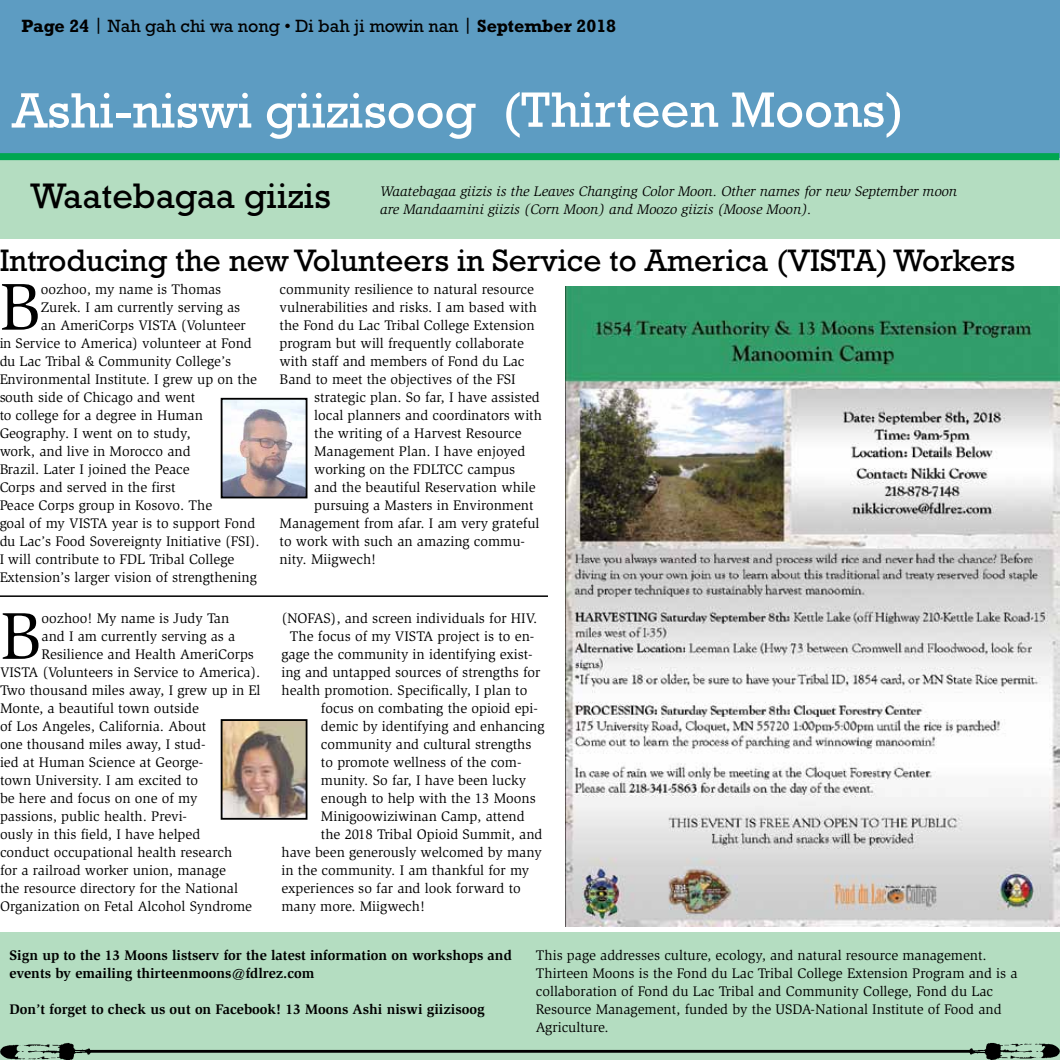
<style>
.page{position:relative;width:1060px;height:1060px;background:#fff}
.page>*{position:absolute;margin:0;border:0;box-sizing:border-box;transform-origin:0 0}
.t1{font:67.95px "Slimbach Std";color:#000}
.t2{font:50.4px "Rockwell Std";color:#fff}
.t3{font:36px "Rockwell Std";color:#000}
.t4{font:31.5px "Rockwell Std";color:#000}
.t5{font:18px "Rockwell Std";color:#000}
.t6{font:14.25px/18px "Slimbach Std";color:#000}
.t7{font:700 14.25px/18px "Slimbach Std";color:#000}
.t8{font:italic 14.25px/17.2px "Slimbach Std";color:#000}
.s1{font-weight:700}
</style>
<div class="page">
<div style="left:0;top:111px;width:1058px;height:127px;background:#b4ddc1"></div>
<div style="left:0;top:931px;width:1058px;height:128px;background:#b4ddc1"></div>
<div style="left:0;top:0;width:1058px;height:158px;background:#5d9cc2"></div>
<div style="left:0;top:153px;width:1058px;height:7px;background:#00a651"></div>
<img style="left:0;top:1042px;width:92px;height:17px">
<img style="left:967px;top:1041px;width:92px;height:18px">
<hr style="left:89px;top:1049px;width:881px;height:3px;background:#000">
<img style="left:565px;top:287px;width:494px;height:638px">
<img style="left:223px;top:401px;width:81px;height:94px">
<div style="left:220px;top:398px;width:87px;height:100px;border:2px solid #000"></div>
<img style="left:223px;top:722px;width:81px;height:94px">
<div style="left:220px;top:719px;width:87px;height:100px;border:2px solid #000"></div>
<hr style="left:0;top:595px;width:548px;height:1px;background:#000">
<p class="t5" style="left:21px;top:15px;width:596px"><span class="s1">Page 24</span> | Nah gah chi wa nong • Di bah ji mowin nan | <span class="s1">September 2018</span></p>
<h2 class="t2" style="left:12px;top:81px;width:893px">Ashi-niswi giizisoog (Thirteen Moons)</h2>
<h3 class="t3" style="left:30px;top:175px;width:302px">Waatebagaa giizis</h3>
<p class="t8" style="left:380px;top:183px;width:578px">Waatebagaa giizis is the Leaves Changing Color Moon. Other names for new September moon are Mandaamini giizis (Corn Moon) and Moozo giizis (Moose Moon).</p>
<h3 class="t4" style="left:-1px;top:242px;width:1017px">Introducing the new Volunteers in Service to America (VISTA) Workers</h3>
<h1 class="t1" style="left:-1px;top:268px;width:43px">B</h1>
<p class="t6" style="left:41px;top:280px;width:182px">oozhoo, my name is Thomas</p>
<p class="t6" style="left:41px;top:298px;width:201px">Zurek. I am currently serving as</p>
<p class="t6" style="left:41px;top:316px;width:206px">an AmeriCorps VISTA (Volunteer</p>
<p class="t6" style="left:-1px;top:334px;width:254px">in Service to America) volunteer at Fond</p>
<p class="t6" style="left:-1px;top:352px;width:233px">du Lac Tribal &amp; Community College’s</p>
<p class="t6" style="left:-1px;top:370px;width:259px">Environmental Institute. I grew up on the</p>
<p class="t6" style="left:-1px;top:388px;width:197px">south side of Chicago and went</p>
<p class="t6" style="left:-1px;top:406px;width:205px">to college for a degree in Human</p>
<p class="t6" style="left:-1px;top:424px;width:193px">Geography. I went on to study,</p>
<p class="t6" style="left:-1px;top:442px;width:193px">work, and live in Morocco and</p>
<p class="t6" style="left:-1px;top:460px;width:192px">Brazil. Later I joined the Peace</p>
<p class="t6" style="left:-1px;top:478px;width:178px">Corps and served in the first</p>
<p class="t6" style="left:-1px;top:496px;width:214px">Peace Corps group in Kosovo. The</p>
<p class="t6" style="left:-1px;top:514px;width:257px">goal of my VISTA year is to support Fond</p>
<p class="t6" style="left:-1px;top:532px;width:262px">du Lac’s Food Sovereignty Initiative (FSI).</p>
<p class="t6" style="left:-1px;top:550px;width:236px">I will contribute to FDL Tribal College</p>
<p class="t6" style="left:-1px;top:568px;width:259px">Extension’s larger vision of strengthening</p>
<h1 class="t1" style="left:0;top:597px;width:43px">B</h1>
<p class="t6" style="left:42px;top:609px;width:189px">oozhoo! My name is Judy Tan</p>
<p class="t6" style="left:42px;top:627px;width:195px">and I am currently serving as a</p>
<p class="t6" style="left:42px;top:645px;width:214px">Resilience and Health AmeriCorps</p>
<p class="t6" style="left:0;top:663px;width:262px">VISTA (Volunteers in Service to America).</p>
<p class="t6" style="left:0;top:681px;width:262px">Two thousand miles away, I grew up in El</p>
<p class="t6" style="left:0;top:699px;width:200px">Monte, a beautiful town outside</p>
<p class="t6" style="left:0;top:717px;width:208px">of Los Angeles, California. About</p>
<p class="t6" style="left:0;top:735px;width:207px">one thousand miles away, I stud-</p>
<p class="t6" style="left:0;top:753px;width:205px">ied at Human Science at George-</p>
<p class="t6" style="left:0;top:771px;width:200px">town University. I am excited to</p>
<p class="t6" style="left:0;top:789px;width:199px">be here and focus on one of my</p>
<p class="t6" style="left:0;top:807px;width:188px">passions, public health. Previ-</p>
<p class="t6" style="left:0;top:825px;width:202px">ously in this field, I have helped</p>
<p class="t6" style="left:0;top:843px;width:233px">conduct occupational health research</p>
<p class="t6" style="left:0;top:861px;width:227px">for a railroad worker union, manage</p>
<p class="t6" style="left:0;top:879px;width:239px">the resource directory for the National</p>
<p class="t6" style="left:0;top:897px;width:253px">Organization on Fetal Alcohol Syndrome</p>
<p class="t6" style="left:279px;top:280px;width:259px">community resilience to natural resource vulnerabilities and risks. I am based with the Fond du Lac Tribal College Extension program but will frequently collaborate with staff and members of Fond du Lac Band to meet the objectives of the FSI</p>
<p class="t6" style="left:314px;top:388px;width:227px">strategic plan. So far, I have assisted</p>
<p class="t6" style="left:314px;top:406px;width:229px">local planners and coordinators with</p>
<p class="t6" style="left:314px;top:424px;width:209px">the writing of a Harvest Resource</p>
<p class="t6" style="left:314px;top:442px;width:212px">Management Plan. I have enjoyed</p>
<p class="t6" style="left:314px;top:460px;width:202px">working on the FDLTCC campus</p>
<p class="t6" style="left:314px;top:478px;width:223px">and the beautiful Reservation while</p>
<p class="t6" style="left:314px;top:496px;width:221px">pursuing a Masters in Environment</p>
<p class="t6" style="left:279px;top:514px;width:261px">Management from afar. I am very grateful</p>
<p class="t6" style="left:279px;top:532px;width:247px">to work with such an amazing commu-</p>
<p class="t6" style="left:279px;top:550px;width:98px">nity. Miigwech!</p>
<p class="t6" style="left:281px;top:609px;width:257px">(NOFAS), and screen individuals for HIV.</p>
<p class="t6" style="left:290px;top:627px;width:246px">The focus of my VISTA project is to en-</p>
<p class="t6" style="left:281px;top:645px;width:253px">gage the community in identifying exist-</p>
<p class="t6" style="left:281px;top:663px;width:260px">ing and untapped sources of strengths for</p>
<p class="t6" style="left:281px;top:681px;width:247px">health promotion. Specifically, I plan to</p>
<p class="t6" style="left:321px;top:699px;width:218px">focus on combating the opioid epi-</p>
<p class="t6" style="left:321px;top:717px;width:225px">demic by identifying and enhancing</p>
<p class="t6" style="left:321px;top:735px;width:212px">community and cultural strengths</p>
<p class="t6" style="left:321px;top:753px;width:202px">to promote wellness of the com-</p>
<p class="t6" style="left:321px;top:771px;width:206px">munity. So far, I have been lucky</p>
<p class="t6" style="left:321px;top:789px;width:216px">enough to help with the 13 Moons</p>
<p class="t6" style="left:321px;top:807px;width:205px">Minigoowiziwinan Camp, attend</p>
<p class="t6" style="left:321px;top:825px;width:223px">the 2018 Tribal Opioid Summit, and</p>
<p class="t6" style="left:281px;top:843px;width:262px">have been generously welcomed by many</p>
<p class="t6" style="left:281px;top:861px;width:249px">in the community. I am thankful for my</p>
<p class="t6" style="left:281px;top:879px;width:241px">experiences so far and look forward to</p>
<p class="t6" style="left:281px;top:897px;width:145px">many more. Miigwech!</p>
<p class="t7" style="left:10px;top:945px;width:503px">Sign up to the 13 Moons listserv for the latest information on workshops and events by emailing thirteenmoons@fdlrez.com</p>
<p class="t7" style="left:10px;top:999px;width:476px">Don’t forget to check us out on Facebook! 13 Moons Ashi niswi giizisoog</p>
<p class="t6" style="left:535px;top:945px;width:483px">This page addresses culture, ecology, and natural resource management.<br>Thirteen Moons is the Fond du Lac Tribal College Extension Program and is a collaboration of Fond du Lac Tribal and Community College, Fond du Lac Resource Management, funded by the USDA-National Institute of Food and Agriculture.</p>
</div>
